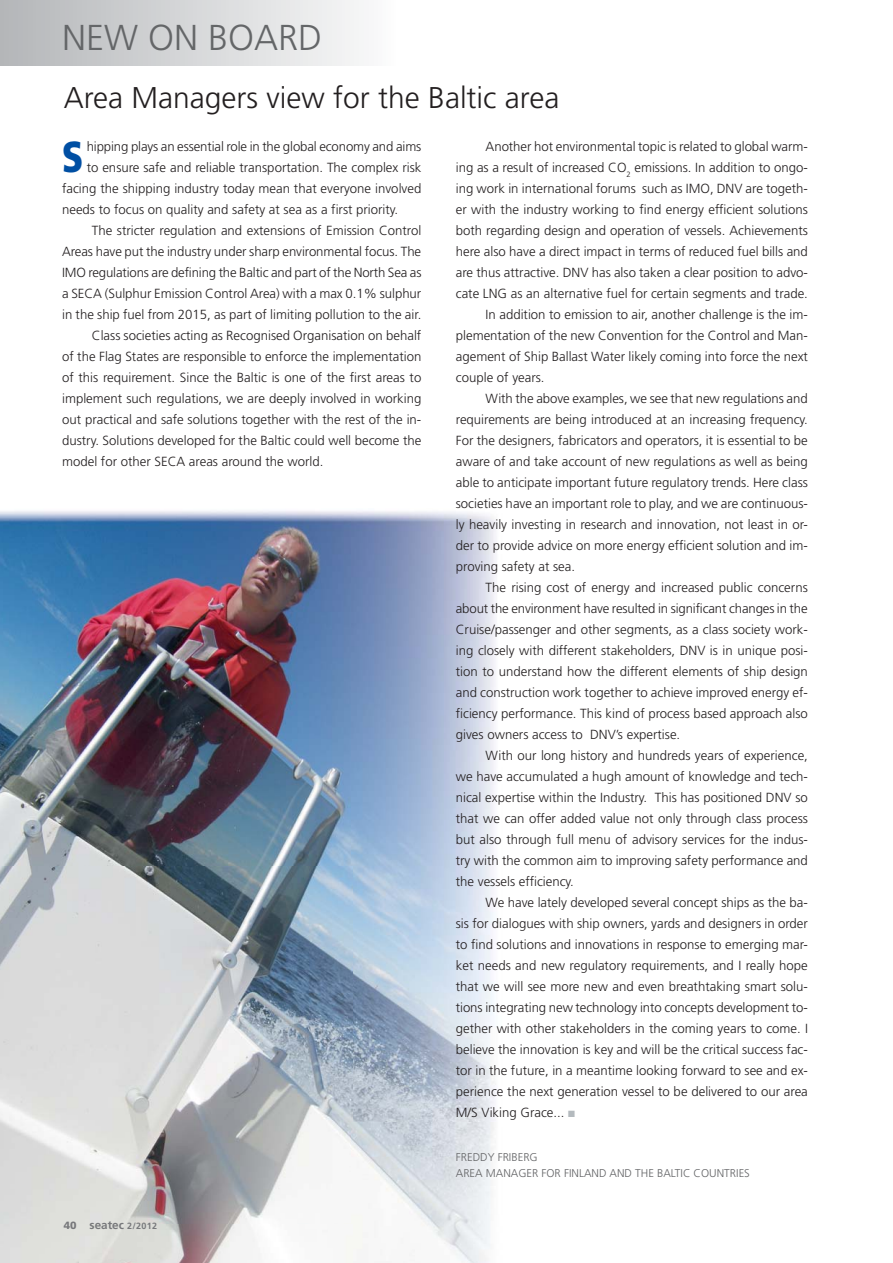
<style>
.page{position:relative;width:893px;height:1263px;background:#fff}
.page>*{position:absolute;margin:0;border:0;box-sizing:border-box;transform-origin:0 0}
.t1{font:900 43.35px "Frutiger LT Std";color:#004fa3;scale:.8 1}
.t2{font:300 36px "Frutiger LT Std";color:#646668}
.t3{font:300 30px "Frutiger LT Std";color:#231f20}
.t4{font:300 13.2px "Frutiger LT Std";color:#231f20}
.t5{font:700 11.7px "Frutiger LT Std";color:#77787b}
.t6{font:300 11.25px/16.5px "Frutiger LT Std";color:#636466}
.s1{font-weight:900;font-size:10.5px}
.s2{font-size:9px}
</style>
<div class="page">
<img style="left:0;top:511px;width:496px;height:752px">
<div style="left:0;top:0;width:395px;height:66px;background:linear-gradient(to right,#b4b6b8,#fbfcfc)"></div>
<h2 class="t2" style="left:62px;top:20px;width:262px">NEW ON BOARD</h2>
<h3 class="t3" style="left:64px;top:83px;width:497px">Area Managers view for the Baltic area</h3>
<p class="t4" style="left:486px;top:140px;width:324px">Another hot environmental topic is related to global warm-</p>
<p class="t4" style="left:456px;top:161px;width:354px">ing as a result of increased CO<sub>2</sub> emissions. In addition to ongo-</p>
<p class="t4" style="left:456px;top:182px;width:354px">ing work in international forums such as IMO, DNV are togeth-</p>
<p class="t4" style="left:456px;top:203px;width:354px">er with the industry working to find energy efficient solutions</p>
<p class="t4" style="left:456px;top:224px;width:354px">both regarding design and operation of vessels. Achievements</p>
<p class="t4" style="left:456px;top:245px;width:354px">here also have a direct impact in terms of reduced fuel bills and</p>
<p class="t4" style="left:456px;top:266px;width:354px">are thus attractive. DNV has also taken a clear position to advo-</p>
<p class="t4" style="left:456px;top:287px;width:354px">cate LNG as an alternative fuel for certain segments and trade.</p>
<p class="t4" style="left:486px;top:308px;width:324px">In addition to emission to air, another challenge is the im-</p>
<p class="t4" style="left:456px;top:329px;width:354px">plementation of the new Convention for the Control and Man-</p>
<p class="t4" style="left:456px;top:350px;width:354px">agement of Ship Ballast Water likely coming into force the next</p>
<p class="t4" style="left:456px;top:371px;width:90px">couple of years.</p>
<p class="t4" style="left:486px;top:392px;width:324px">With the above examples, we see that new regulations and</p>
<p class="t4" style="left:456px;top:413px;width:354px">requirements are being introduced at an increasing frequency.</p>
<p class="t4" style="left:456px;top:434px;width:354px">For the designers, fabricators and operators, it is essential to be</p>
<p class="t4" style="left:456px;top:455px;width:354px">aware of and take account of new regulations as well as being</p>
<p class="t4" style="left:456px;top:476px;width:354px">able to anticipate important future regulatory trends. Here class</p>
<p class="t4" style="left:456px;top:497px;width:354px">societies have an important role to play, and we are continuous-</p>
<p class="t4" style="left:456px;top:518px;width:354px">ly heavily investing in research and innovation, not least in or-</p>
<p class="t4" style="left:456px;top:539px;width:354px">der to provide advice on more energy efficient solution and im-</p>
<p class="t4" style="left:456px;top:560px;width:121px">proving safety at sea.</p>
<p class="t4" style="left:486px;top:581px;width:324px">The rising cost of energy and increased public concerns</p>
<p class="t4" style="left:456px;top:602px;width:353px">about the environment have resulted in significant changes in the</p>
<p class="t4" style="left:456px;top:623px;width:354px">Cruise/passenger and other segments, as a class society work-</p>
<p class="t4" style="left:456px;top:644px;width:354px">ing closely with different stakeholders, DNV is in unique posi-</p>
<p class="t4" style="left:456px;top:665px;width:354px">tion to understand how the different elements of ship design</p>
<p class="t4" style="left:456px;top:686px;width:354px">and construction work together to achieve improved energy ef-</p>
<p class="t4" style="left:456px;top:707px;width:354px">ficiency performance. This kind of process based approach also</p>
<p class="t4" style="left:456px;top:728px;width:226px">gives owners access to DNV’s expertise.</p>
<p class="t4" style="left:486px;top:749px;width:324px">With our long history and hundreds years of experience,</p>
<p class="t4" style="left:456px;top:770px;width:354px">we have accumulated a hugh amount of knowledge and tech-</p>
<p class="t4" style="left:456px;top:791px;width:354px">nical expertise within the Industry. This has positioned DNV so</p>
<p class="t4" style="left:456px;top:812px;width:354px">that we can offer added value not only through class process</p>
<p class="t4" style="left:456px;top:833px;width:354px">but also through full menu of advisory services for the indus-</p>
<p class="t4" style="left:456px;top:854px;width:354px">try with the common aim to improving safety performance and</p>
<p class="t4" style="left:456px;top:875px;width:120px">the vessels efficiency.</p>
<p class="t4" style="left:486px;top:896px;width:324px">We have lately developed several concept ships as the ba-</p>
<p class="t4" style="left:456px;top:917px;width:354px">sis for dialogues with ship owners, yards and designers in order</p>
<p class="t4" style="left:456px;top:938px;width:354px">to find solutions and innovations in response to emerging mar-</p>
<p class="t4" style="left:456px;top:959px;width:354px">ket needs and new regulatory requirements, and I really hope</p>
<p class="t4" style="left:456px;top:980px;width:354px">that we will see more new and even breathtaking smart solu-</p>
<p class="t4" style="left:456px;top:1001px;width:354px">tions integrating new technology into concepts development to-</p>
<p class="t4" style="left:456px;top:1022px;width:354px">gether with other stakeholders in the coming years to come. I</p>
<p class="t4" style="left:456px;top:1043px;width:354px">believe the innovation is key and will be the critical success fac-</p>
<p class="t4" style="left:456px;top:1064px;width:354px">tor in the future, in a meantime looking forward to see and ex-</p>
<p class="t4" style="left:456px;top:1085px;width:354px">perience the next generation vessel to be delivered to our area</p>
<p class="t4" style="left:456px;top:1106px;width:110px">M/S Viking Grace...</p>
<p class="t6" style="left:456px;top:1149px;width:296px">FREDDY FRIBERG<br>AREA MANAGER FOR FINLAND AND THE BALTIC COUNTRIES</p>
<h1 class="t1" style="left:62px;top:132px;width:28px">S</h1>
<p class="t4" style="left:87px;top:140px;width:336px">hipping plays an essential role in the global economy and aims</p>
<p class="t4" style="left:87px;top:161px;width:336px">to ensure safe and reliable transportation. The complex risk</p>
<p class="t4" style="left:62px;top:182px;width:361px">facing the shipping industry today mean that everyone involved</p>
<p class="t4" style="left:62px;top:203px;width:338px">needs to focus on quality and safety at sea as a first priority.</p>
<p class="t4" style="left:92px;top:224px;width:331px">The stricter regulation and extensions of Emission Control</p>
<p class="t4" style="left:62px;top:245px;width:361px">Areas have put the industry under sharp environmental focus. The</p>
<p class="t4" style="left:62px;top:266px;width:361px">IMO regulations are defining the Baltic and part of the North Sea as</p>
<p class="t4" style="left:62px;top:287px;width:361px">a SECA (Sulphur Emission Control Area) with a max 0.1% sulphur</p>
<p class="t4" style="left:62px;top:308px;width:361px">in the ship fuel from 2015, as part of limiting pollution to the air.</p>
<p class="t4" style="left:92px;top:329px;width:331px">Class societies acting as Recognised Organisation on behalf</p>
<p class="t4" style="left:62px;top:350px;width:361px">of the Flag States are responsible to enforce the implementation</p>
<p class="t4" style="left:62px;top:371px;width:361px">of this requirement. Since the Baltic is one of the first areas to</p>
<p class="t4" style="left:62px;top:392px;width:361px">implement such regulations, we are deeply involved in working</p>
<p class="t4" style="left:62px;top:413px;width:361px">out practical and safe solutions together with the rest of the in-</p>
<p class="t4" style="left:62px;top:434px;width:361px">dustry. Solutions developed for the Baltic could well become the</p>
<p class="t4" style="left:62px;top:455px;width:263px">model for other SECA areas around the world.</p>
<p class="t5" style="left:64px;top:1219px;width:95px"><span class="s1">40</span> seatec <span class="s2">2/2012</span></p>
</div>
